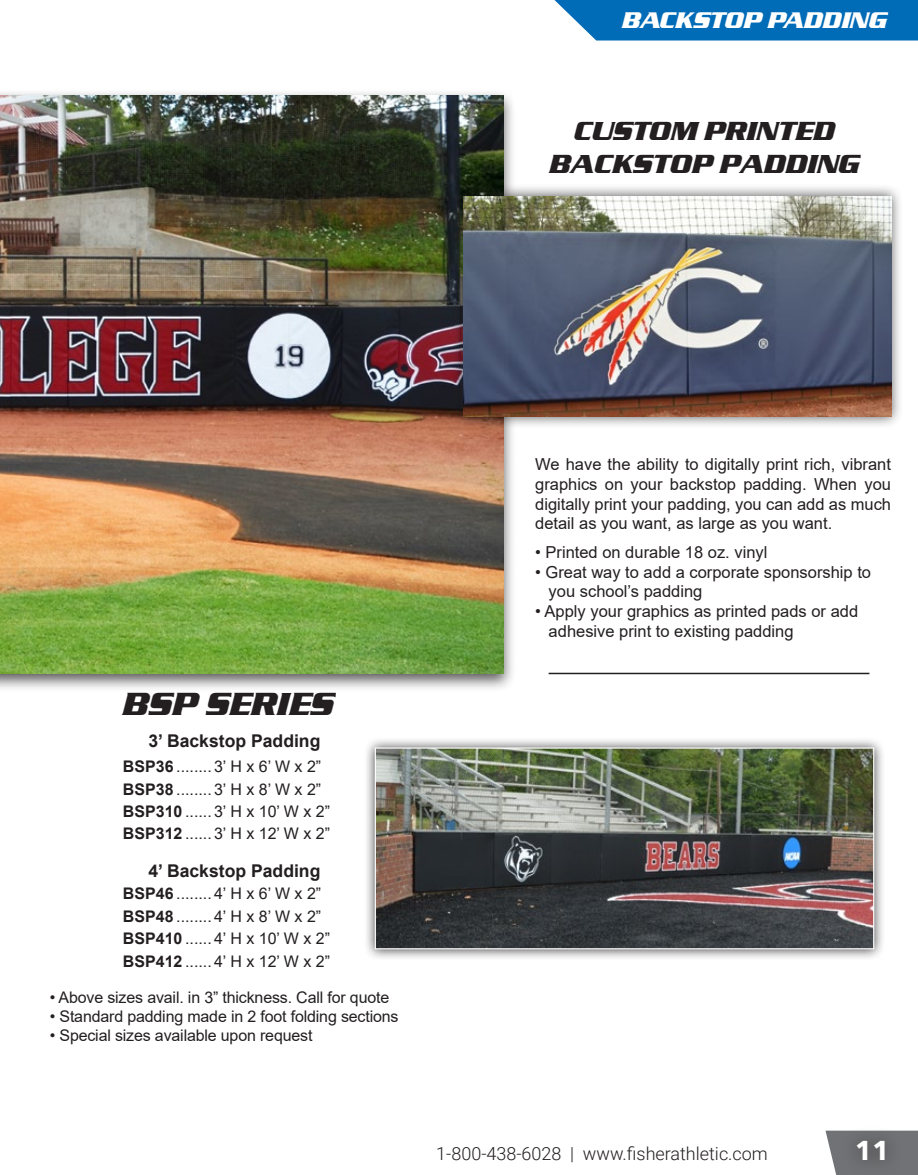
<style>
.page{position:relative;width:918px;height:1175px;background:#fff}
.page>*{position:absolute;margin:0;border:0;box-sizing:border-box;transform-origin:0 0}
.t1{font:italic 700 33px "Serpentine DEE";color:#231f20}
.t2{font:italic 700 27px/32.4px "Serpentine DEE";color:#231f20;text-align:center}
.t3{font:700 27px "Avenir Next LT Pro";color:#fff}
.t4{font:italic 700 23.4px "Serpentine DEE";color:#fff}
.t5{font:300 18px "Roboto";color:#231f20}
.t6{font:700 17.55px "Arial";color:#231f20}
.t7{font:16.5px/19.8px "Arial";color:#231f20;text-align:justify}
.t8{font:16.05px "Arial";letter-spacing:-.01em;color:#231f20}
.s1{font-weight:700}
</style>
<div class="page">
<svg style="left:826px;top:1130px;width:92px;height:44px"></svg>
<div style="left:840px;top:1124px;width:63px;height:50px;background:#231f20;opacity:.75"></div>
<div style="left:554px;top:0;width:364px;height:40px;background:#006bb6"></div>
<div style="left:0;top:88px;width:516px;height:603px;background:#231f20;opacity:.75"></div>
<img style="left:0;top:95px;width:503px;height:578px">
<hr style="left:549px;top:672px;width:320px;height:2px;background:#231f20">
<div style="left:451px;top:184px;width:452px;height:244px;background:#231f20;opacity:.75"></div>
<img style="left:463px;top:196px;width:428px;height:220px">
<div style="left:364px;top:736px;width:521px;height:224px;background:#231f20;opacity:.85"></div>
<img style="left:377px;top:749px;width:495px;height:198px">
<div style="left:375px;top:747px;width:499px;height:202px;border:1px solid #fff"></div>
<p class="t4" style="left:622px;top:8px;width:266px">BACKSTOP PADDING</p>
<p class="t2" style="left:550px;top:116px;width:312px">CUSTOM PRINTED<br>BACKSTOP PADDING</p>
<p class="t1" style="left:123px;top:686px;width:213px">BSP SERIES</p>
<p class="t6" style="left:148px;top:728px;width:173px">3’ Backstop Padding</p>
<p class="t8" style="left:123px;top:755px;width:200px"><span class="s1">BSP36</span> ........ 3’ H x 6’ W x 2”</p>
<p class="t8" style="left:123px;top:778px;width:200px"><span class="s1">BSP38</span> ........ 3’ H x 8’ W x 2”</p>
<p class="t8" style="left:123px;top:800px;width:209px"><span class="s1">BSP310</span> ...... 3’ H x 10’ W x 2”</p>
<p class="t8" style="left:123px;top:822px;width:209px"><span class="s1">BSP312</span> ...... 3’ H x 12’ W x 2”</p>
<p class="t6" style="left:148px;top:858px;width:173px">4’ Backstop Padding</p>
<p class="t8" style="left:123px;top:882px;width:200px"><span class="s1">BSP46</span> ........ 4’ H x 6’ W x 2”</p>
<p class="t8" style="left:123px;top:905px;width:200px"><span class="s1">BSP48</span> ........ 4’ H x 8’ W x 2”</p>
<p class="t8" style="left:123px;top:927px;width:209px"><span class="s1">BSP410</span> ...... 4’ H x 10’ W x 2”</p>
<p class="t8" style="left:123px;top:950px;width:209px"><span class="s1">BSP412</span> ...... 4’ H x 12’ W x 2”</p>
<p class="t8" style="left:50px;top:986px;width:341px">• Above sizes avail. in 3” thickness. Call for quote</p>
<p class="t8" style="left:50px;top:1005px;width:350px">• Standard padding made in 2 foot folding sections</p>
<p class="t8" style="left:50px;top:1024px;width:264px">• Special sizes available upon request</p>
<p class="t7" style="left:535px;top:454px;width:357px">We have the ability to digitally print rich, vibrant graphics on your backstop padding. When you digitally print your padding, you can add as much detail as you want, as large as you want.</p>
<p class="t7" style="left:535px;top:542px;width:234px">• Printed on durable 18 oz. vinyl</p>
<p class="t7" style="left:535px;top:562px;width:337px">• Great way to add a corporate sponsorship to</p>
<p class="t7" style="left:549px;top:581px;width:155px">you school’s padding</p>
<p class="t7" style="left:535px;top:601px;width:325px">• Apply your graphics as printed pads or add</p>
<p class="t7" style="left:549px;top:621px;width:246px">adhesive print to existing padding</p>
<p class="t5" style="left:436px;top:1140px;width:333px">1-800-438-6028 | www.fisherathletic.com</p>
<h2 class="t3" style="left:855px;top:1134px;width:36px">11</h2>
</div>
